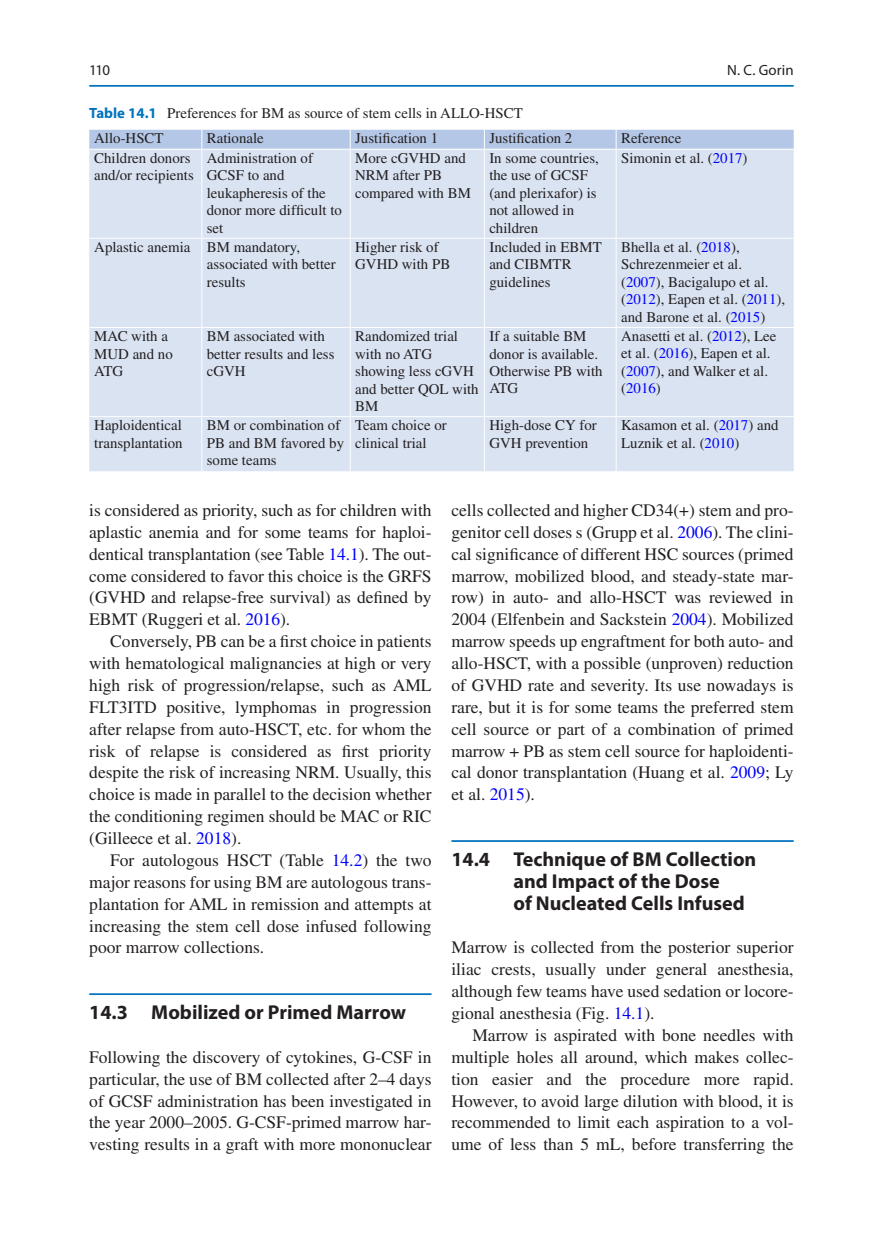
<style>
.page{position:relative;width:883px;height:1260px;background:#fff}
.page>*{position:absolute;margin:0;border:0;box-sizing:border-box;transform-origin:0 0}
.t1{font:700 20.12px/21.9px "Jwlpxy Myriad Pro";color:#231f20}
.t2{font:17.5px/21.9px "Rfpsch Times LT Std";color:#231f20;text-align:justify}
.t3{font:14.88px/17.5px "Rfpsch Times LT Std";color:#231f20}
.t4{font:14.88px "Xmfwlh Myriad Pro";letter-spacing:.01em;color:#231f20}
.t5{font:14.88px "Yskmjc Myriad Pro";color:#231f20}
.s1{font-family:"Jwlpxy Myriad Pro";font-weight:700;color:#0073bc}
.s2{color:#0000fa}
</style>
<div class="page">
<hr style="left:89px;top:993px;width:343px;height:2px;background:#0073bc">
<hr style="left:451px;top:840px;width:343px;height:2px;background:#0073bc">
<div style="left:89px;top:150px;width:705px;height:321px;background:#d9e3f2"></div>
<svg style="left:89px;top:129px;width:705px;height:20px;background:#b9cae7"></svg>
<hr style="left:201px;top:150px;width:1px;height:88px;background:#fff">
<hr style="left:350px;top:150px;width:1px;height:88px;background:#fff">
<hr style="left:484px;top:150px;width:1px;height:88px;background:#fff">
<hr style="left:616px;top:150px;width:1px;height:88px;background:#fff">
<hr style="left:89px;top:238px;width:113px;height:1px;background:#fff">
<hr style="left:202px;top:238px;width:148px;height:1px;background:#fff">
<hr style="left:201px;top:239px;width:1px;height:88px;background:#fff">
<hr style="left:350px;top:238px;width:134px;height:1px;background:#fff">
<hr style="left:350px;top:239px;width:1px;height:88px;background:#fff">
<hr style="left:484px;top:238px;width:132px;height:1px;background:#fff">
<hr style="left:484px;top:239px;width:1px;height:88px;background:#fff">
<hr style="left:616px;top:238px;width:178px;height:1px;background:#fff">
<hr style="left:616px;top:239px;width:1px;height:88px;background:#fff">
<hr style="left:89px;top:327px;width:113px;height:1px;background:#fff">
<hr style="left:202px;top:327px;width:148px;height:1px;background:#fff">
<hr style="left:201px;top:328px;width:1px;height:88px;background:#fff">
<hr style="left:350px;top:327px;width:134px;height:1px;background:#fff">
<hr style="left:350px;top:328px;width:1px;height:88px;background:#fff">
<hr style="left:484px;top:327px;width:132px;height:1px;background:#fff">
<hr style="left:484px;top:328px;width:1px;height:88px;background:#fff">
<hr style="left:616px;top:327px;width:178px;height:1px;background:#fff">
<hr style="left:616px;top:328px;width:1px;height:88px;background:#fff">
<hr style="left:484px;top:416px;width:132px;height:1px;background:#fff">
<hr style="left:350px;top:416px;width:134px;height:1px;background:#fff">
<hr style="left:484px;top:417px;width:1px;height:54px;background:#fff">
<hr style="left:202px;top:416px;width:148px;height:1px;background:#fff">
<hr style="left:350px;top:417px;width:1px;height:54px;background:#fff">
<hr style="left:616px;top:416px;width:178px;height:1px;background:#fff">
<hr style="left:616px;top:417px;width:1px;height:54px;background:#fff">
<hr style="left:89px;top:416px;width:113px;height:1px;background:#fff">
<hr style="left:201px;top:417px;width:1px;height:54px;background:#fff">
<hr style="left:89px;top:85px;width:705px;height:2px;background:#0073bc">
<p class="t5" style="left:89px;top:61px;width:22px">110</p>
<p class="t3" style="left:94px;top:101px;width:430px;line-height:25.2px;text-indent:-5px"><span class="s1">Table 14.1</span> Preferences for BM as source of stem cells in ALLO-HSCT<br>Allo-HSCT</p>
<p class="t3" style="left:207px;top:130px;width:59px">Rationale</p>
<p class="t3" style="left:355px;top:130px;width:85px">Justification 1</p>
<p class="t3" style="left:489px;top:130px;width:85px">Justification 2</p>
<p class="t3" style="left:621px;top:130px;width:62px">Reference</p>
<p class="t4" style="left:727px;top:61px;width:68px">N. C. Gorin</p>
<p class="t3" style="left:94px;top:149px;width:101px">Children donors and/or recipients</p>
<p class="t3" style="left:207px;top:149px;width:137px">Administration of<br>GCSF to and leukapheresis of the donor more difficult to set</p>
<p class="t3" style="left:355px;top:149px;width:117px">More cGVHD and<br>NRM after PB compared with BM</p>
<p class="t3" style="left:489px;top:149px;width:111px">In some countries, the use of GCSF (and plerixafor) is not allowed in children</p>
<p class="t3" style="left:621px;top:149px;width:128px">Simonin et al. (<span class="s2">2017</span>)</p>
<p class="t3" style="left:207px;top:238px;width:130px;text-indent:-113px">Aplastic anemia BM mandatory, associated with better results</p>
<p class="t3" style="left:355px;top:238px;width:97px">Higher risk of<br>GVHD with PB</p>
<p class="t3" style="left:489px;top:238px;width:114px">Included in EBMT and CIBMTR guidelines</p>
<p class="t3" style="left:621px;top:238px;width:165px">Bhella et al. (<span class="s2">2018</span>),<br>Schrezenmeier et al. (<span class="s2">2007</span>), Bacigalupo et al. (<span class="s2">2012</span>), Eapen et al. (<span class="s2">2011</span>), and Barone et al. (<span class="s2">2015</span>)</p>
<p class="t3" style="left:94px;top:327px;width:80px">MAC with a<br>MUD and no<br>ATG</p>
<p class="t3" style="left:207px;top:327px;width:129px">BM associated with better results and less cGVH</p>
<p class="t3" style="left:355px;top:327px;width:125px">Randomized trial with no ATG showing less cGVH and better QOL with<br>BM</p>
<p class="t3" style="left:489px;top:327px;width:115px">If a suitable BM donor is available.<br>Otherwise PB with<br>ATG</p>
<p class="t3" style="left:621px;top:327px;width:157px">Anasetti et al. (<span class="s2">2012</span>), Lee et al. (<span class="s2">2016</span>), Eapen et al. (<span class="s2">2007</span>), and Walker et al. (<span class="s2">2016</span>)</p>
<p class="t3" style="left:94px;top:416px;width:90px">Haploidentical transplantation</p>
<p class="t3" style="left:207px;top:416px;width:139px">BM or combination of<br>PB and BM favored by some teams</p>
<p class="t3" style="left:355px;top:416px;width:93px">Team choice or clinical trial</p>
<p class="t3" style="left:489px;top:416px;width:109px">High-dose CY for<br>GVH prevention</p>
<p class="t3" style="left:621px;top:416px;width:159px">Kasamon et al. (<span class="s2">2017</span>) and<br>Luznik et al. (<span class="s2">2010</span>)</p>
<p class="t2" style="left:89px;top:499px;width:344px">is considered as priority, such as for children with aplastic anemia and for some teams for haploi&shy;dentical transplantation (see Table <span class="s2">14.1</span>). The out&shy;come considered to favor this choice is the GRFS (GVHD and relapse-free survival) as defined by EBMT (Ruggeri et al. <span class="s2">2016</span>).</p>
<p class="t2" style="left:89px;top:630px;width:344px;text-indent:21px">Conversely, PB can be a first choice in patients with hematological malignancies at high or very high risk of progression/relapse, such as AML FLT3ITD positive, lymphomas in progression after relapse from auto-HSCT, etc. for whom the risk of relapse is considered as first priority despite the risk of increasing NRM. Usually, this choice is made in parallel to the decision whether the conditioning regimen should be MAC or RIC (Gilleece et al. <span class="s2">2018</span>).</p>
<p class="t2" style="left:89px;top:849px;width:344px;text-indent:21px">For autologous HSCT (Table <span class="s2">14.2</span>) the two major reasons for using BM are autologous trans&shy;plantation for AML in remission and attempts at increasing the stem cell dose infused following poor marrow collections.</p>
<p class="t1" style="left:89px;top:1001px;width:318px">14.3 Mobilized or Primed Marrow</p>
<p class="t2" style="left:89px;top:1046px;width:344px">Following the discovery of cytokines, G-CSF in particular, the use of BM collected after 2–4 days of GCSF administration has been investigated in the year 2000–2005. G-CSF-primed marrow har&shy;vesting results in a graft with more mononuclear</p>
<p class="t2" style="left:451px;top:499px;width:344px">cells collected and higher CD34(+) stem and pro&shy;genitor cell doses s (Grupp et al. <span class="s2">2006</span>). The clini&shy;cal significance of different HSC sources (primed marrow, mobilized blood, and steady-state mar&shy;row) in auto- and allo-HSCT was reviewed in 2004 (Elfenbein and Sackstein <span class="s2">2004</span>). Mobilized marrow speeds up engraftment for both auto- and allo-HSCT, with a possible (unproven) reduction of GVHD rate and severity. Its use nowadays is rare, but it is for some teams the preferred stem cell source or part of a combination of primed marrow + PB as stem cell source for haploidenti&shy;cal donor transplantation (Huang et al. <span class="s2">2009</span>; Ly et al. <span class="s2">2015</span>).</p>
<p class="t1" style="left:513px;top:848px;width:244px;text-indent:-62px">14.4 Technique of BM Collection and Impact of the Dose<br>of Nucleated Cells Infused</p>
<p class="t2" style="left:451px;top:937px;width:344px">Marrow is collected from the posterior superior iliac crests, usually under general anesthesia, although few teams have used sedation or locore&shy;gional anesthesia (Fig. <span class="s2">14.1</span>).</p>
<p class="t2" style="left:451px;top:1024px;width:344px;text-indent:21px">Marrow is aspirated with bone needles with multiple holes all around, which makes collec&shy;tion easier and the procedure more rapid.<br>However, to avoid large dilution with blood, it is recommended to limit each aspiration to a vol&shy;ume of less than 5 mL, before transferring the</p>
</div>
